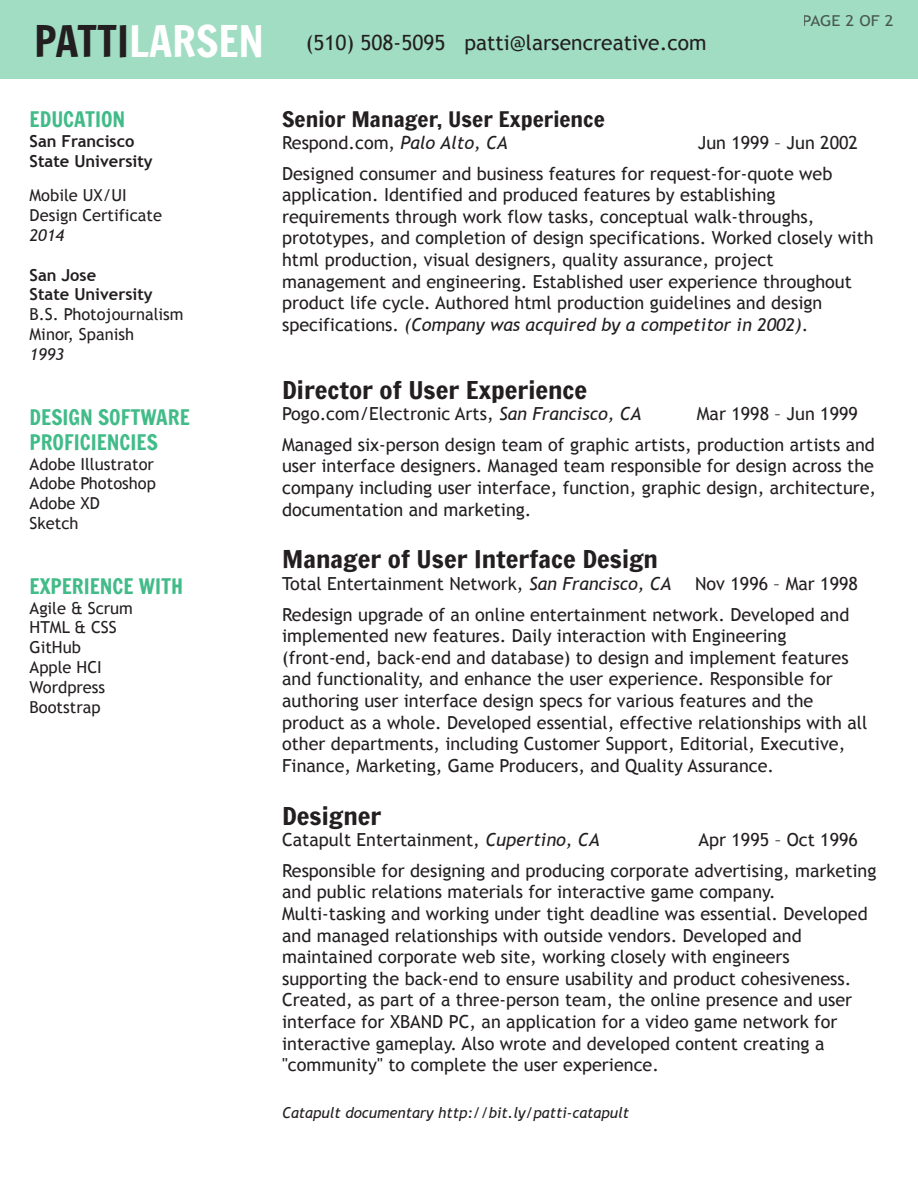
<style>
.page{position:relative;width:918px;height:1188px;background:#fff}
.page>*{position:absolute;margin:0;border:0;box-sizing:border-box;transform-origin:0 0}
.t1{font:24px "Francois One";color:#231f20;scale:1.12 1}
.t2{font:21px/25.2px "Francois One";color:#41bb88}
.t3{font:21px "Trebuchet MS";color:#231f20}
.t4{font:21px "Francois One";color:#231f20;scale:1.12 1}
.t5{font:18px/21.6px "Trebuchet MS";color:#231f20}
.t6{font:16.5px/19.8px "Trebuchet MS";color:#231f20}
.t7{font:700 16.5px/19.8px "Trebuchet MS";color:#231f20}
.t8{font:italic 16.5px "Trebuchet MS";color:#231f20}
.t9{font:italic 15px "Trebuchet MS";color:#231f20}
.t10{font:15px "Trebuchet MS";color:#231f20;scale:1.12 1}
.s1{font-family:"Francois One";font-size:42.75px}
.s2{font-family:"Francois One";font-size:42.75px;color:#fff}
.s3{font-style:italic}
</style>
<div class="page">
<div style="left:0;top:0;width:918px;height:78px;background:#a0ddc3"></div>
<p class="t3" style="left:34px;top:31px;width:674px"><span class="s1">PATTI</span><span class="s2">LARSEN</span> (510) 508-5095 patti@larsencreative.com</p>
<p class="t10" style="left:803px;top:12px;width:82px">PAGE 2 OF 2</p>
<p class="t2" style="left:30px;top:106px;width:97px">EDUCATION</p>
<p class="t7" style="left:30px;top:131px;width:125px">San Francisco<br>State University</p>
<p class="t6" style="left:30px;top:186px;width:134px">Mobile UX/UI<br>Design Certificate</p>
<p class="t8" style="left:30px;top:225px;width:36px">2014</p>
<p class="t7" style="left:30px;top:265px;width:125px">San Jose<br>State University</p>
<p class="t6" style="left:30px;top:305px;width:156px">B.S. Photojournalism<br>Minor, Spanish</p>
<p class="t8" style="left:30px;top:344px;width:36px">1993</p>
<p class="t2" style="left:30px;top:404px;width:162px">DESIGN SOFTWARE<br>PROFICIENCIES</p>
<p class="t6" style="left:30px;top:454px;width:128px">Adobe Illustrator<br>Adobe Photoshop<br>Adobe XD<br>Sketch</p>
<p class="t2" style="left:30px;top:573px;width:155px">EXPERIENCE WITH</p>
<p class="t6" style="left:30px;top:598px;width:105px">Agile &amp; Scrum<br>HTML &amp; CSS<br>GitHub<br>Apple HCI<br>Wordpress<br>Bootstrap</p>
<p class="t4" style="left:282px;top:105px;width:290px">Senior Manager, User Experience</p>
<p class="t5" style="left:282px;top:132px;width:227px">Respond.com, <span class="s3">Palo Alto, CA</span></p>
<p class="t5" style="left:282px;top:128px;width:577px;line-height:30.6px;text-indent:416px">Jun 1999 – Jun 2002<br>Designed consumer and business features for request-for-quote web</p>
<p class="t5" style="left:282px;top:184px;width:593px">application. Identified and produced features by establishing requirements through work flow tasks, conceptual walk-throughs, prototypes, and completion of design specifications. Worked closely with html production, visual designers, quality assurance, project management and engineering. Established user experience throughout product life cycle. Authored html production guidelines and design specifications. <span class="s3">(Company was acquired by a competitor in 2002)</span>.</p>
<h1 class="t1" style="left:282px;top:373px;width:274px">Director of User Experience</h1>
<p class="t5" style="left:282px;top:403px;width:361px">Pogo.com/Electronic Arts, <span class="s3">San Francisco, CA</span></p>
<p class="t5" style="left:282px;top:399px;width:594px;line-height:30.6px;text-indent:415px">Mar 1998 – Jun 1999<br>Managed six-person design team of graphic artists, production artists and</p>
<p class="t5" style="left:282px;top:456px;width:596px">user interface designers. Managed team responsible for design across the company including user interface, function, graphic design, architecture, documentation and marketing.</p>
<h1 class="t1" style="left:282px;top:542px;width:337px">Manager of User Interface Design</h1>
<p class="t5" style="left:282px;top:573px;width:391px">Total Entertainment Network, <span class="s3">San Francisco, CA</span></p>
<p class="t5" style="left:282px;top:569px;width:577px;line-height:30.6px;text-indent:413px">Nov 1996 – Mar 1998<br>Redesign upgrade of an online entertainment network. Developed and</p>
<p class="t5" style="left:282px;top:625px;width:587px">implemented new features. Daily interaction with Engineering (front-end, back-end and database) to design and implement features and functionality, and enhance the user experience. Responsible for authoring user interface design specs for various features and the product as a whole. Developed essential, effective relationships with all other departments, including Customer Support, Editorial, Executive, Finance, Marketing, Game Producers, and Quality Assurance.</p>
<h1 class="t1" style="left:282px;top:799px;width:90px">Designer</h1>
<p class="t5" style="left:282px;top:829px;width:319px">Catapult Entertainment, <span class="s3">Cupertino, CA</span></p>
<p class="t5" style="left:282px;top:825px;width:596px;line-height:30.6px;text-indent:416px">Apr 1995 – Oct 1996<br>Responsible for designing and producing corporate advertising, marketing</p>
<p class="t5" style="left:282px;top:882px;width:587px">and public relations materials for interactive game company.<br>Multi-tasking and working under tight deadline was essential. Developed and managed relationships with outside vendors. Developed and maintained corporate web site, working closely with engineers supporting the back-end to ensure usability and product cohesiveness.<br>Created, as part of a three-person team, the online presence and user interface for XBAND PC, an application for a video game network for interactive gameplay. Also wrote and developed content creating a "community" to complete the user experience.</p>
<p class="t9" style="left:282px;top:1104px;width:349px">Catapult documentary http://bit.ly/patti-catapult</p>
</div>
